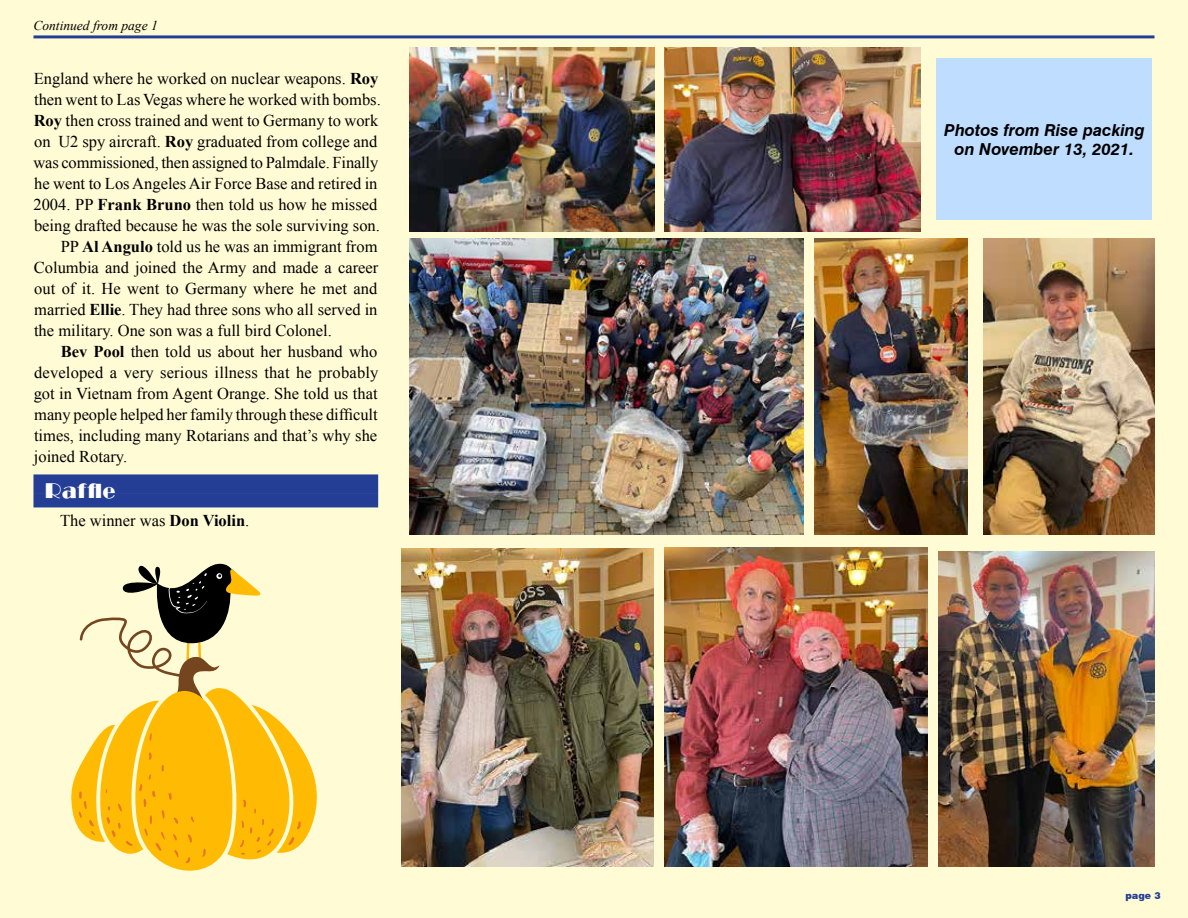
<style>
.page{position:relative;width:1188px;height:918px;background:#fffcd5}
.page>*{position:absolute;margin:0;border:0;box-sizing:border-box;transform-origin:0 0}
.t1{font:21px "LTC Broadway";color:#fff}
.t2{font:16.5px "Times New Roman";color:#000}
.t3{font:italic 700 16.5px/19.8px "Swiss 721 BT";color:#000;text-align:center}
.t4{font:italic 13.5px "Times New Roman";color:#000}
.t5{font:900 9.45px "Swiss 721 BT";color:#243e95}
.s1{font-weight:700}
</style>
<div class="page">
<hr style="left:33px;top:35px;width:1122px;height:3px;background:#243e95">
<img style="left:410px;top:239px;width:394px;height:295px">
<img style="left:410px;top:47px;width:245px;height:184px">
<img style="left:939px;top:551px;width:216px;height:315px">
<img style="left:984px;top:239px;width:171px;height:295px">
<img style="left:814px;top:239px;width:154px;height:295px">
<img style="left:665px;top:547px;width:262px;height:319px">
<img style="left:402px;top:548px;width:252px;height:318px">
<img style="left:665px;top:47px;width:256px;height:184px">
<div style="left:937px;top:58px;width:215px;height:162px;background:#bfdeff"></div>
<svg style="left:71px;top:563px;width:246px;height:308px"></svg>
<div style="left:33px;top:474px;width:345px;height:20px;background:#243e95"></div>
<div style="left:33px;top:494px;width:345px;height:13px;background:#243e95"></div>
<p class="t4" style="left:33px;top:16px;width:126px">Continued from page 1</p>
<p class="t2" style="left:34px;top:67px;width:346px">England where he worked on nuclear weapons. <span class="s1">Roy</span></p>
<p class="t2" style="left:34px;top:88px;width:348px">then went to Las Vegas where he worked with bombs.</p>
<p class="t2" style="left:34px;top:109px;width:346px"><span class="s1">Roy</span> then cross trained and went to Germany to work</p>
<p class="t2" style="left:34px;top:130px;width:345px">on U2 spy aircraft. <span class="s1">Roy</span> graduated from college and</p>
<p class="t2" style="left:33px;top:151px;width:346px">was commissioned, then assigned to Palmdale. Finally</p>
<p class="t2" style="left:34px;top:172px;width:345px">he went to Los Angeles Air Force Base and retired in</p>
<p class="t2" style="left:33px;top:193px;width:345px">2004. PP <span class="s1">Frank Bruno</span> then told us how he missed</p>
<p class="t2" style="left:34px;top:214px;width:347px">being drafted because he was the sole surviving son.</p>
<p class="t2" style="left:61px;top:235px;width:318px">PP <span class="s1">Al Angulo</span> told us he was an immigrant from</p>
<p class="t2" style="left:34px;top:256px;width:346px">Columbia and joined the Army and made a career</p>
<p class="t2" style="left:34px;top:277px;width:345px">out of it. He went to Germany where he met and</p>
<p class="t2" style="left:34px;top:298px;width:345px">married <span class="s1">Ellie</span>. They had three sons who all served in</p>
<p class="t2" style="left:34px;top:319px;width:299px">the military. One son was a full bird Colonel.</p>
<p class="t2" style="left:61px;top:340px;width:318px"><span class="s1">Bev Pool</span> then told us about her husband who</p>
<p class="t2" style="left:34px;top:361px;width:346px">developed a very serious illness that he probably</p>
<p class="t2" style="left:34px;top:382px;width:345px">got in Vietnam from Agent Orange. She told us that</p>
<p class="t2" style="left:34px;top:403px;width:345px">many people helped her family through these difficult</p>
<p class="t2" style="left:34px;top:424px;width:345px">times, including many Rotarians and that’s why she</p>
<p class="t2" style="left:34px;top:445px;width:95px">joined Rotary.</p>
<p class="t1" style="left:44px;top:479px;width:73px">Raffle</p>
<p class="t2" style="left:60px;top:509px;width:191px">The winner was <span class="s1">Don Violin</span>.</p>
<p class="t3" style="left:944px;top:120px;width:202px">Photos from Rise packing on November 13, 2021.</p>
<p class="t5" style="left:1126px;top:890px;width:37px">page 3</p>
</div>
